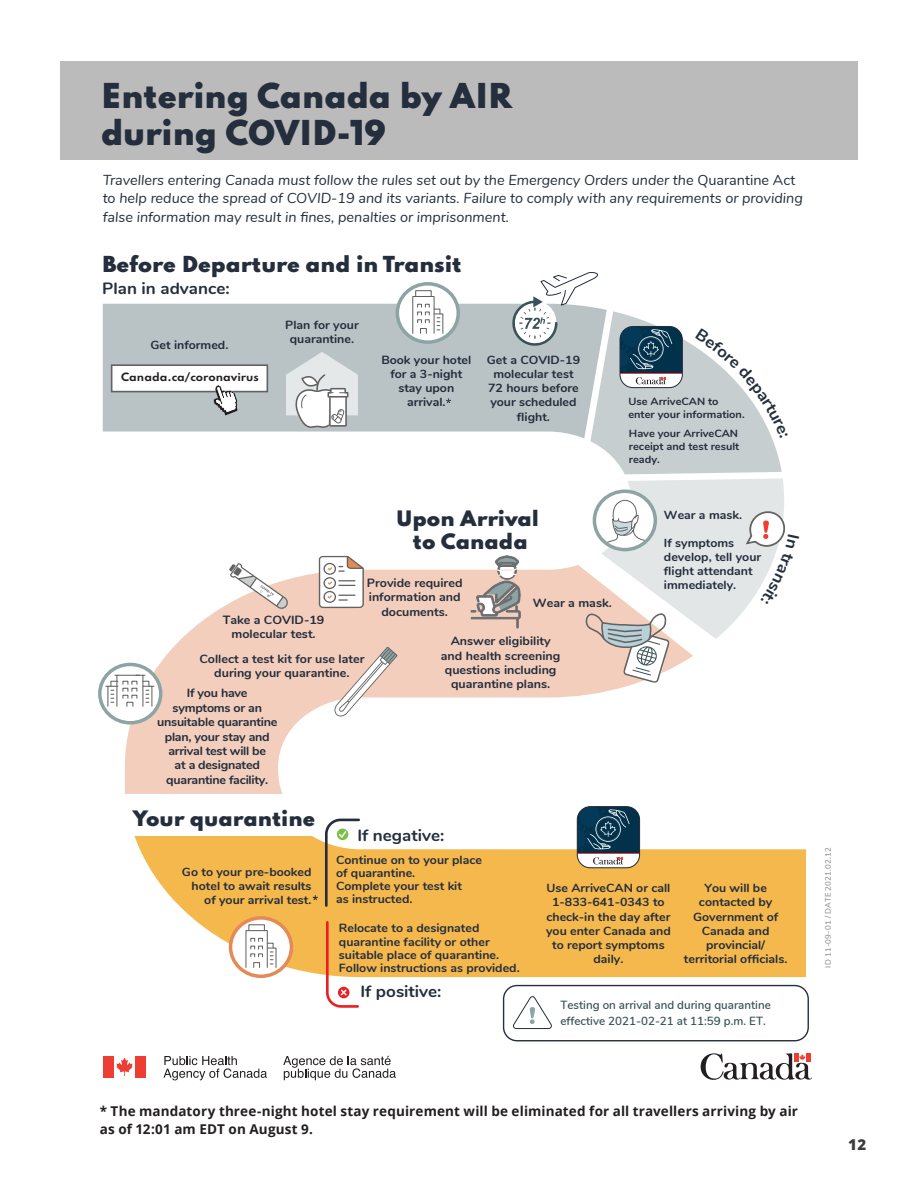
<style>
.page{position:relative;width:918px;height:1188px;background:#fff}
.page>*{position:absolute;margin:0;border:0;box-sizing:border-box;transform-origin:0 0}
.t1{font:900 30.45px/36.6px "Spartan";color:#242e3c}
.t2{font:900 19.5px "Spartan";color:#242e3c;scale:1.04 1}
.t3{font:900 18.9px/22.6px "Spartan";color:#242e3c;text-align:center;scale:1.04 1}
.t4{font:700 16.35px "Nunito";color:#242e3c;scale:1.04 1}
.t5{font:800 15px "Open Sans";color:#3c3c3c}
.t6{font:italic 14.4px/18.5px "Nunito";color:#242e3c}
.t7{font:700 13.5px/18px "Open Sans";letter-spacing:.01em;color:#231f20}
.t8{font:700 12px/14.4px "Nunito";color:#232d3b;text-align:center;scale:1.04 1}
.t9{font:700 12px/14.4px "Nunito";letter-spacing:-.02em;color:#232d3b;text-align:center;scale:1.04 1}
.t10{font:700 12px/14.4px "Nunito";color:#242e3c;text-align:center;scale:1.04 1}
.t11{font:700 11.85px/14.2px "Nunito";color:#232d3b;text-align:center;scale:1.04 1}
.t12{font:700 11.85px/13.2px "Nunito";color:#242e3c;scale:1.04 1}
.t13{font:600 11.85px/15.8px "Nunito";color:#385258}
.t14{font:700 10.5px/12.6px "Nunito";color:#232d3b;scale:1.04 1}
.t15{font:700 10.2px "Spartan";color:#231f20;scale:1.04 1}
.t16{font:7.95px "Nunito";letter-spacing:.03em;color:#808285}
.s1{font-style:normal}
</style>
<div class="page">
<svg style="left:103px;top:304px;width:368px;height:260px"></svg>
<svg style="left:125px;top:564px;width:512px;height:192px;fill:#f3cebd"></svg>
<svg style="left:134px;top:806px;width:672px;height:171px;fill:#f5b84d"></svg>
<div style="left:112px;top:791px;width:211px;height:45px;background:#fff"></div>
<div style="left:125px;top:756px;width:158px;height:38px;background:#f3cebd"></div>
<svg style="left:700px;top:1053px;width:112px;height:27px"></svg>
<div style="left:61px;top:61px;width:796px;height:98px;background:#bbb"></div>
<div style="left:112px;top:365px;width:155px;height:27px;background:#fff"></div>
<div style="left:111px;top:364px;width:157px;height:28px;border:2px solid #616261"></div>
<svg style="left:214px;top:385px;width:24px;height:31px"></svg>
<svg style="left:319px;top:556px;width:45px;height:52px"></svg>
<svg style="left:396px;top:282px;width:64px;height:62px"></svg>
<div style="left:412px;top:296px;width:23px;height:38px;border:1px solid #616261"></div>
<div style="left:415px;top:290px;width:17px;height:7px;border:1px solid #616261"></div>
<svg style="left:417px;top:304px;width:27px;height:30px"></svg>
<svg style="left:229px;top:563px;width:60px;height:46px"></svg>
<svg style="left:229px;top:916px;width:64px;height:62px"></svg>
<div style="left:248px;top:924px;width:17px;height:7px;border:1px solid #616261"></div>
<svg style="left:250px;top:938px;width:27px;height:30px"></svg>
<svg style="left:334px;top:647px;width:64px;height:70px"></svg>
<div style="left:103px;top:1056px;width:11px;height:22px;background:#ee3e34"></div>
<svg style="left:116px;top:1057px;width:17px;height:19px"></svg>
<div style="left:135px;top:1056px;width:11px;height:22px;background:#ee3e34"></div>
<svg style="left:163px;top:1056px;width:104px;height:24px"></svg>
<svg style="left:283px;top:1056px;width:113px;height:24px"></svg>
<svg style="left:324px;top:817px;width:37px;height:91px"></svg>
<svg style="left:98px;top:663px;width:64px;height:62px"></svg>
<svg style="left:106px;top:674px;width:48px;height:33px"></svg>
<svg style="left:577px;top:807px;width:63px;height:61px"></svg>
<div style="left:577px;top:806px;width:63px;height:62px;border:1px solid #242e3c;border-radius:13px"></div>
<svg style="left:286px;top:352px;width:72px;height:77px"></svg>
<div style="left:503px;top:985px;width:306px;height:56px;border:1px solid #242e3c;border-radius:13px"></div>
<svg style="left:513px;top:996px;width:39px;height:33px"></svg>
<svg style="left:325px;top:920px;width:35px;height:88px"></svg>
<svg style="left:446px;top:398px;width:5px;height:5px"></svg>
<svg style="left:313px;top:895px;width:5px;height:5px"></svg>
<svg style="left:471px;top:272px;width:315px;height:411px"></svg>
<p class="t1" style="left:101px;top:77px;width:413px">Entering Canada by AIR during COVID-19</p>
<p class="t6" style="left:103px;top:170px;width:702px">Travellers entering Canada must follow the rules set out by the Emergency Orders under the <span class="s1">Quarantine Act </span>to help reduce the spread of COVID-19 and its variants. Failure to comply with any requirements or providing false information may result in fines, penalties or imprisonment.</p>
<p class="t2" style="left:103px;top:250px;width:347px">Before Departure and in Transit</p>
<p class="t4" style="left:102px;top:276px;width:124px">Plan in advance:</p>
<p class="t11" style="left:151px;top:337px;width:76px">Get informed.</p>
<p class="t15" style="left:121px;top:369px;width:134px">Canada.ca/coronavirus</p>
<p class="t12" style="left:285px;top:317px;width:72px;line-height:14.2px;text-align:center">Plan for your quarantine.</p>
<p class="t11" style="left:381px;top:352px;width:88px">Book your hotel for a 3-night stay upon arrival.</p>
<p class="t11" style="left:487px;top:352px;width:91px">Get a COVID-19 molecular test<br>72 hours before your scheduled flight.</p>
<p class="t14" style="left:628px;top:395px;width:113px">Use ArriveCAN to enter your information.</p>
<p class="t14" style="left:629px;top:427px;width:108px;text-align:justify">Have your ArriveCAN receipt and test result ready.</p>
<p class="t3" style="left:396px;top:507px;width:139px">Upon Arrival to Canada</p>
<p class="t10" style="left:367px;top:575px;width:94px">Provide required information and documents.</p>
<p class="t8" style="left:533px;top:595px;width:77px">Wear a mask.</p>
<p class="t8" style="left:223px;top:612px;width:99px">Take a COVID-19 molecular test.</p>
<p class="t8" style="left:199px;top:651px;width:160px">Collect a test kit for use later during your quarantine.</p>
<p class="t8" style="left:441px;top:633px;width:117px">Answer eligibility and health screening questions including quarantine plans.</p>
<p class="t9" style="left:157px;top:685px;width:117px">If you have symptoms or an unsuitable quarantine plan, your stay and arrival test will be<br>at a designated quarantine facility.</p>
<p class="t3" style="left:133px;top:806px;width:177px">Your quarantine</p>
<p class="t4" style="left:357px;top:823px;width:85px">If negative:</p>
<p class="t11" style="left:664px;top:507px;width:77px">Wear a mask.</p>
<p class="t11" style="left:664px;top:535px;width:95px;text-align:left">If symptoms develop, tell your flight attendant immediately.</p>
<p class="t11" style="left:182px;top:864px;width:126px;text-align:right">Go to your pre-booked hotel to await results of your arrival test.</p>
<p class="t12" style="left:336px;top:853px;width:142px">Continue on to your place of quarantine.<br>Complete your test kit<br>as instructed.</p>
<p class="t12" style="left:339px;top:921px;width:175px">Relocate to a designated quarantine facility or other suitable place of quarantine.<br>Follow instructions as provided.</p>
<p class="t4" style="left:360px;top:979px;width:79px">If positive:</p>
<p class="t11" style="left:546px;top:880px;width:121px">Use ArriveCAN or call<br>1-833-641-0343 to check-in the day after you enter Canada and to report symptoms daily.</p>
<p class="t11" style="left:684px;top:880px;width:101px">You will be contacted by<br>Government of<br>Canada and provincial/ territorial officials.</p>
<p class="t13" style="left:560px;top:996px;width:212px">Testing on arrival and during quarantine effective 2021-02-21 at 11:59 p.m. ET.</p>
<p class="t16" style="left:822px;top:968px;width:121px;rotate:-90deg">ID 11-09-01 / DATE 2021.02.12</p>
<p class="t7" style="left:100px;top:1102px;width:700px">* The mandatory three-night hotel stay requirement will be eliminated for all travellers arriving by air as of 12:01 am EDT on August 9.</p>
<p class="t5" style="left:848px;top:1133px;width:20px">12</p>
</div>
